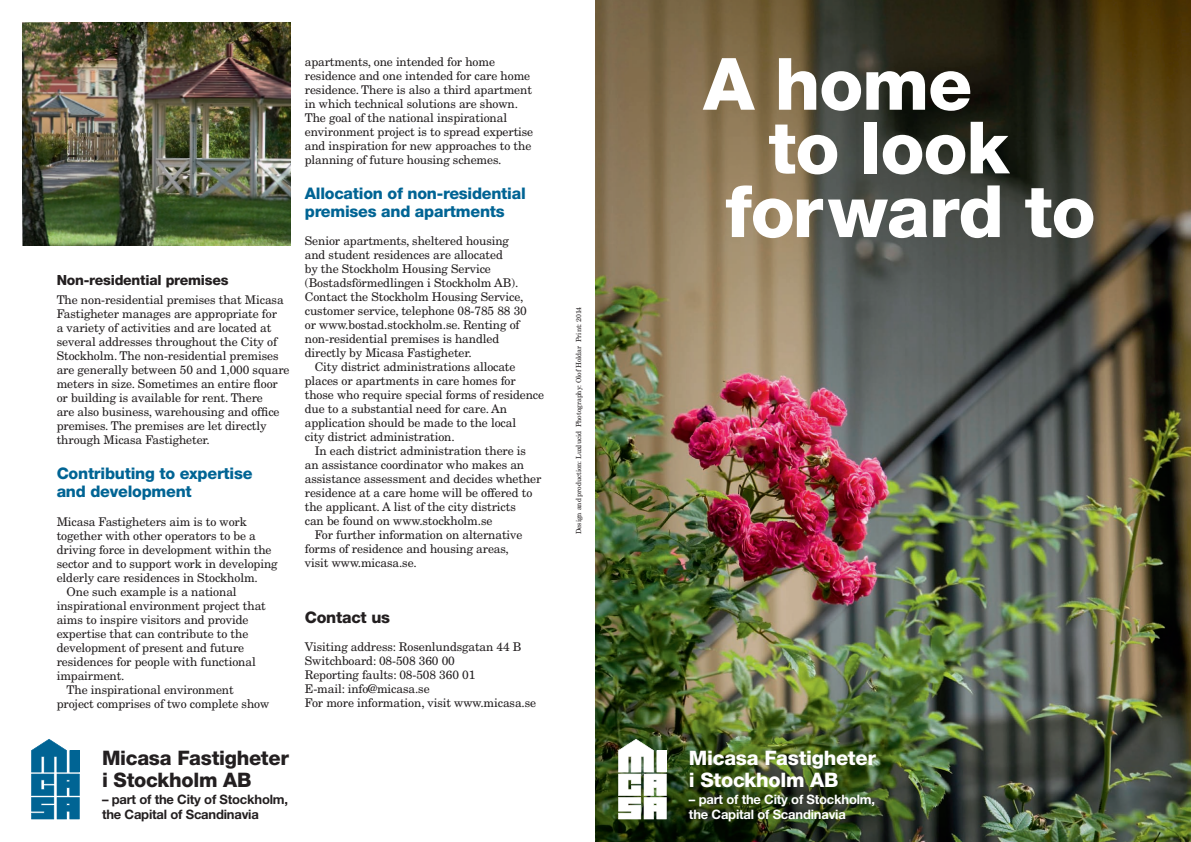
<style>
.page{position:relative;width:1191px;height:842px;background:#fff}
.page>*{position:absolute;margin:0;border:0;box-sizing:border-box;transform-origin:0 0}
.t1{font:800 72.2px "Helvetica Neue";letter-spacing:-.015em;color:#fff}
.t2{font:800 20px/22px "Helvetica Neue";letter-spacing:-.015em;color:#231f20}
.t3{font:800 20px/22px "Helvetica Neue";letter-spacing:-.015em;color:#fff}
.t4{font:800 16px/18px "Helvetica Neue";letter-spacing:-.015em;color:#006494}
.t5{font:800 16px "Helvetica Neue";letter-spacing:-.015em;color:#231f20}
.t6{font:800 14px "Helvetica Neue";letter-spacing:-.015em;color:#231f20}
.t7{font:700 13px/15px "Helvetica Neue";letter-spacing:-.015em;color:#231f20}
.t8{font:700 13px/15px "Helvetica Neue";letter-spacing:-.015em;color:#fff}
.t9{font:12px/14px "New Century Schlbk";letter-spacing:-.01em;color:#231f20}
.t10{font:7px "New Century Schlbk";letter-spacing:-.01em;color:#231f20}
</style>
<div class="page">
<svg style="left:31px;top:739px;width:49px;height:80px;background:#3886ab"></svg>
<img style="left:23px;top:23px;width:268px;height:223px">
<img style="left:595px;top:0;width:596px;height:842px">
<svg style="left:618px;top:739px;width:48px;height:80px"></svg>
<p class="t6" style="left:57px;top:271px;width:173px">Non-residential premises</p>
<p class="t9" style="left:57px;top:293px;width:234px">The non-residential premises that Micasa Fastigheter manages are appropriate for<br>a variety of activities and are located at several addresses throughout the City of Stockholm. The non-residential premises are generally between 50 and 1,000 square meters in size. Sometimes an entire floor or building is available for rent. There<br>are also business, warehousing and office premises. The premises are let directly through Micasa Fastigheter.</p>
<h3 class="t4" style="left:57px;top:465px;width:197px">Contributing to expertise and development</h3>
<p class="t9" style="left:57px;top:514px;width:192px">Micasa Fastigheters aim is to work</p>
<p class="t9" style="left:57px;top:528px;width:201px">together with other operators to be a</p>
<p class="t9" style="left:57px;top:542px;width:216px">driving force in development within the</p>
<p class="t9" style="left:57px;top:556px;width:222px">sector and to support work in developing</p>
<p class="t9" style="left:57px;top:570px;width:203px">elderly care residences in Stockholm.</p>
<p class="t9" style="left:67px;top:584px;width:172px">One such example is a national</p>
<p class="t9" style="left:57px;top:598px;width:211px">inspirational environment project that</p>
<p class="t9" style="left:57px;top:612px;width:193px">aims to inspire visitors and provide</p>
<p class="t9" style="left:57px;top:626px;width:193px">expertise that can contribute to the</p>
<p class="t9" style="left:57px;top:640px;width:189px">development of present and future</p>
<p class="t9" style="left:57px;top:654px;width:201px">residences for people with functional</p>
<p class="t9" style="left:57px;top:668px;width:69px">impairment.</p>
<p class="t9" style="left:67px;top:682px;width:169px">The inspirational environment</p>
<p class="t9" style="left:57px;top:696px;width:214px">project comprises of two complete show</p>
<p class="t9" style="left:305px;top:55px;width:230px">apartments, one intended for home residence and one intended for care home residence. There is also a third apartment in which technical solutions are shown.<br>The goal of the national inspirational environment project is to spread expertise and inspiration for new approaches to the planning of future housing schemes.</p>
<h3 class="t4" style="left:305px;top:184px;width:222px">Allocation of non-residential premises and apartments</h3>
<p class="t9" style="left:305px;top:234px;width:224px">Senior apartments, sheltered housing and student residences are allocated<br>by the Stockholm Housing Service (Bostadsförmedlingen i Stockholm AB).<br>Contact the Stockholm Housing Service, customer service, telephone 08-785 88 30 or www.bostad.stockholm.se. Renting of non-residential premises is handled directly by Micasa Fastigheter.</p>
<p class="t9" style="left:315px;top:360px;width:202px">City district administrations allocate</p>
<p class="t9" style="left:305px;top:374px;width:212px">places or apartments in care homes for</p>
<p class="t9" style="left:305px;top:388px;width:241px">those who require special forms of residence</p>
<p class="t9" style="left:305px;top:402px;width:204px">due to a substantial need for care. An</p>
<p class="t9" style="left:305px;top:416px;width:213px">application should be made to the local</p>
<p class="t9" style="left:305px;top:430px;width:151px">city district administration.</p>
<p class="t9" style="left:315px;top:444px;width:213px">In each district administration there is</p>
<p class="t9" style="left:305px;top:458px;width:221px">an assistance coordinator who makes an</p>
<p class="t9" style="left:305px;top:472px;width:238px">assistance assessment and decides whether</p>
<p class="t9" style="left:305px;top:486px;width:229px">residence at a care home will be offered to</p>
<p class="t9" style="left:305px;top:500px;width:212px">the applicant. A list of the city districts</p>
<p class="t9" style="left:305px;top:514px;width:189px">can be found on www.stockholm.se</p>
<p class="t9" style="left:315px;top:528px;width:209px">For further information on alternative</p>
<p class="t9" style="left:305px;top:542px;width:206px">forms of residence and housing areas,</p>
<p class="t9" style="left:305px;top:556px;width:113px">visit www.micasa.se.</p>
<h3 class="t5" style="left:305px;top:608px;width:87px">Contact us</h3>
<p class="t9" style="left:305px;top:640px;width:233px">Visiting address: Rosenlundsgatan 44 B Switchboard: 08-508 360 00<br>Reporting faults: 08-508 360 01<br>E-mail: info@micasa.se<br>For more information, visit www.micasa.se</p>
<h2 class="t2" style="left:102px;top:747px;width:188px">Micasa Fastigheter i Stockholm AB</h2>
<p class="t7" style="left:102px;top:791px;width:188px">– part of the City of Stockholm, the Capital of Scandinavia</p>
<p class="t10" style="left:574px;top:534px;width:229px;rotate:-90deg">Design and production: Luxlucid Photography: Olof Holdar Print: 2014</p>
<h1 class="t1" style="left:703px;top:41px;width:270px">A home</h1>
<h1 class="t1" style="left:768px;top:105px;width:242px">to look</h1>
<h1 class="t1" style="left:725px;top:168px;width:372px">forward to</h1>
<h2 class="t3" style="left:689px;top:747px;width:188px">Micasa Fastigheter i Stockholm AB</h2>
<p class="t8" style="left:689px;top:791px;width:188px">– part of the City of Stockholm, the Capital of Scandinavia</p>
</div>
